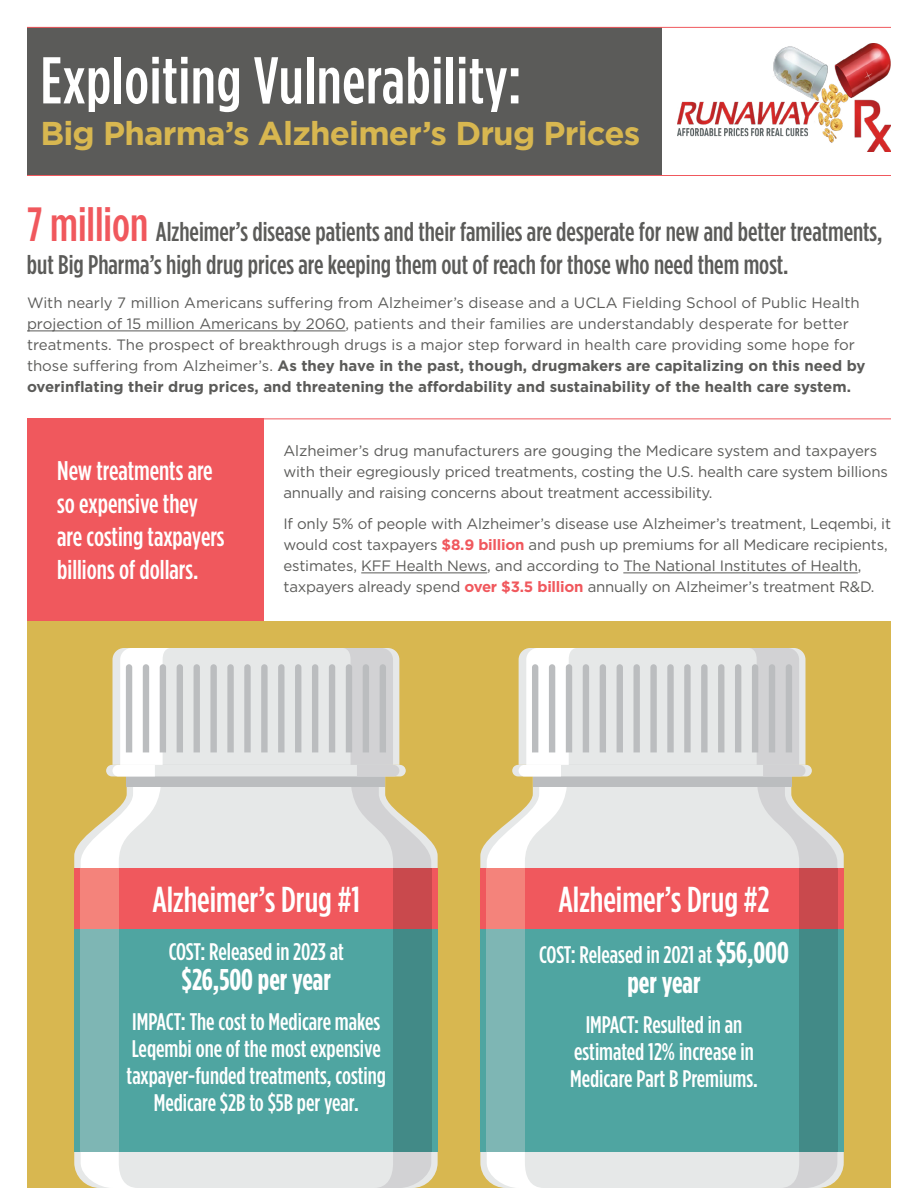
<style>
.page{position:relative;width:918px;height:1188px;background:#fff}
.page>*{position:absolute;margin:0;border:0;box-sizing:border-box;transform-origin:0 0}
.t1{font:500 66px "Gotham Condensed";letter-spacing:.01em;color:#fff}
.t2{font:500 36px "Gotham Condensed";color:#fff}
.t3{font:700 33px "Gotham";letter-spacing:-.025em;color:#d8b750}
.t4{font:700 30px "Gotham Condensed";color:#fff}
.t5{font:500 27px/33px "Gotham Condensed";color:#5b5b59}
.t6{font:500 27px/33px "Gotham Condensed";color:#fff}
.t7{font:500 24px/27px "Gotham Condensed";color:#fff;text-align:center}
.t8{font:15px/21px "Gotham";letter-spacing:-.01em;color:#5b5b59}
.s1{font-size:48px;color:#f0585d}
.s2{font-weight:700}
.s3{font-weight:700;color:#f0585d}
.s4{font-weight:700;font-size:30px}
</style>
<div class="page">
<div style="left:27px;top:418px;width:236px;height:203px;background:#f0585d"></div>
<div style="left:27px;top:27px;width:635px;height:149px;background:#5b5b59"></div>
<div style="left:27px;top:621px;width:864px;height:567px;background:#d8b750"></div>
<hr style="left:27px;top:27px;width:864px;height:1px;background:#f0585d">
<hr style="left:27px;top:175px;width:864px;height:1px;background:#f0585d">
<hr style="left:27px;top:418px;width:864px;height:1px;background:#f0585d">
<img style="left:677px;top:43px;width:214px;height:108px">
<hr style="left:27px;top:331px;width:319px;height:1px;background:#5b5b59">
<hr style="left:361px;top:573px;width:126px;height:1px;background:#5b5b59">
<hr style="left:623px;top:573px;width:235px;height:1px;background:#5b5b59">
<svg style="left:74px;top:929px;width:364px;height:223px;background:#51a4a0"></svg>
<svg style="left:81px;top:648px;width:350px;height:540px;background:#9dc1b8"></svg>
<div style="left:74px;top:868px;width:364px;height:61px;background:#f0585d"></div>
<div style="left:81px;top:868px;width:38px;height:61px;background:#f4837b"></div>
<div style="left:393px;top:868px;width:38px;height:61px;background:#c9494d"></div>
<svg style="left:480px;top:929px;width:364px;height:223px;background:#51a4a0"></svg>
<svg style="left:487px;top:648px;width:350px;height:540px;background:#9dc1b8"></svg>
<div style="left:480px;top:868px;width:364px;height:61px;background:#f0585d"></div>
<div style="left:487px;top:868px;width:38px;height:61px;background:#f4837b"></div>
<div style="left:799px;top:868px;width:38px;height:61px;background:#c9494d"></div>
<h1 class="t1" style="left:40px;top:42px;width:483px">Exploiting Vulnerability:</h1>
<h3 class="t3" style="left:40px;top:112px;width:601px">Big Pharma’s Alzheimer’s Drug Prices</h3>
<h3 class="t5" style="left:27px;top:215px;width:857px"><span class="s1">7 million</span> Alzheimer’s disease patients and their families are desperate for new and better treatments, but Big Pharma’s high drug prices are keeping them out of reach for those who need them most.</h3>
<p class="t8" style="left:27px;top:292px;width:840px">With nearly 7 million Americans suffering from Alzheimer’s disease and a UCLA Fielding School of Public Health projection of 15 million Americans by 2060, patients and their families are understandably desperate for better treatments. The prospect of breakthrough drugs is a major step forward in health care providing some hope for those suffering from Alzheimer’s. <span class="s2">As they have in the past, though, drugmakers are capitalizing on this need by overinflating their drug prices, and threatening the affordability and sustainability of the health care system.</span></p>
<h3 class="t6" style="left:57px;top:454px;width:169px">New treatments are so expensive they are costing taxpayers billions of dollars.</h3>
<p class="t8" style="left:284px;top:440px;width:606px">Alzheimer’s drug manufacturers are gouging the Medicare system and taxpayers with their egregiously priced treatments, costing the U.S. health care system billions annually and raising concerns about treatment accessibility.</p>
<p class="t8" style="left:283px;top:513px;width:609px">If only 5% of people with Alzheimer’s disease use Alzheimer’s treatment, Leqembi, it would cost taxpayers <span class="s3">$8.9 billion</span> and push up premiums for all Medicare recipients, estimates, KFF Health News, and according to The National Institutes of Health, taxpayers already spend <span class="s3">over $3.5 billion</span> annually on Alzheimer’s treatment R&amp;D.</p>
<h2 class="t2" style="left:152px;top:879px;width:209px">Alzheimer’s Drug #1</h2>
<h3 class="t7" style="left:169px;top:938px;width:177px">COST: Released in 2023 at</h3>
<h3 class="t4" style="left:182px;top:962px;width:151px">$26,500 per year</h3>
<h3 class="t7" style="left:127px;top:1008px;width:261px">IMPACT: The cost to Medicare makes Leqembi one of the most expensive taxpayer-funded treatments, costing Medicare $2B to $5B per year.</h3>
<h2 class="t2" style="left:558px;top:879px;width:213px">Alzheimer’s Drug #2</h2>
<h3 class="t7" style="left:539px;top:941px;width:251px">COST: Released in 2021 at <span class="s4">$56,000</span></h3>
<h3 class="t4" style="left:627px;top:965px;width:75px">per year</h3>
<h3 class="t7" style="left:570px;top:1011px;width:189px">IMPACT: Resulted in an estimated 12% increase in<br>Medicare Part B Premiums.</h3>
</div>
